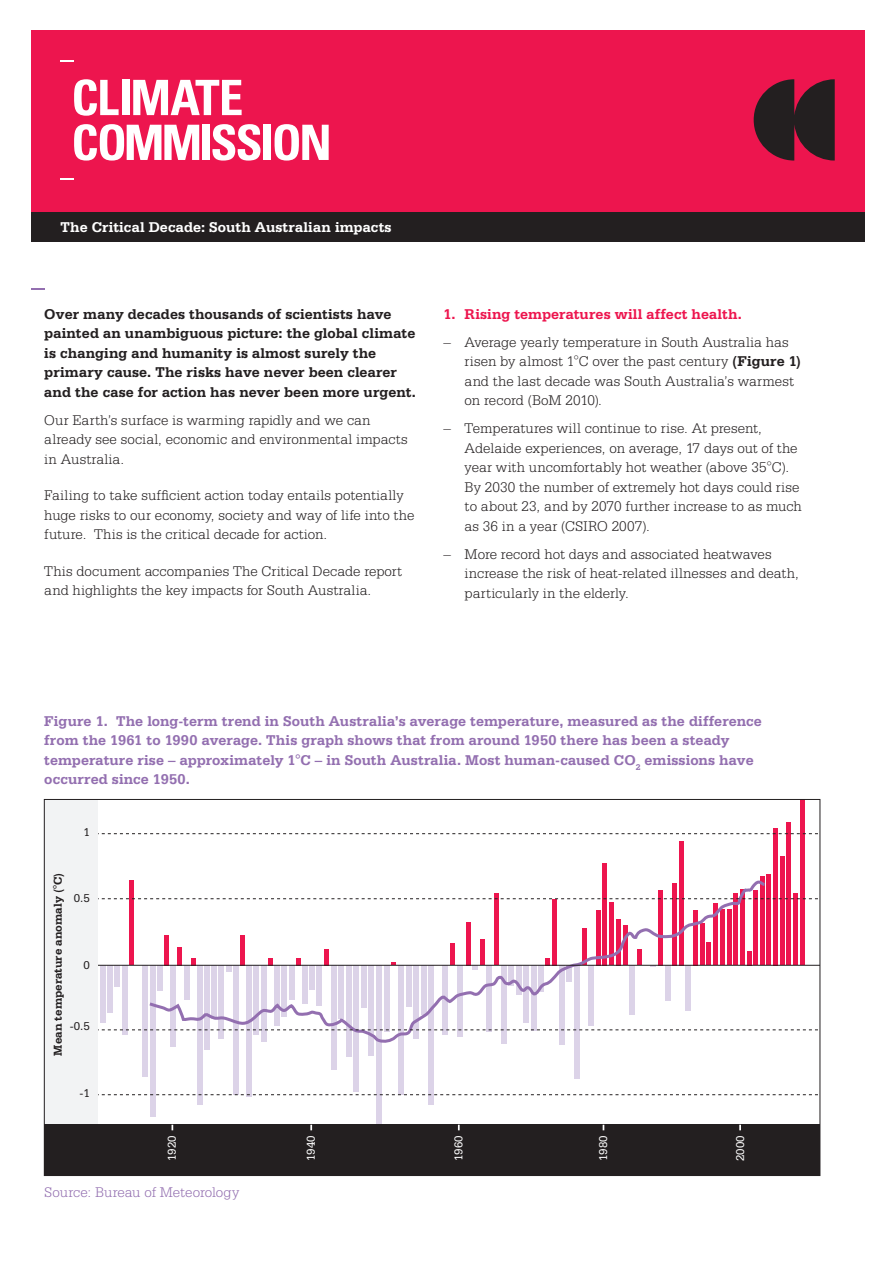
<style>
.page{position:relative;width:894px;height:1263px;background:#fff}
.page>*{position:absolute;margin:0;border:0;box-sizing:border-box;transform-origin:0 0}
.t1{font:300 15px/19.5px "Serifa BT";color:#231f20}
.t2{font:700 15px/19.5px "Serifa BT";letter-spacing:.01em;color:#936fb0}
.t3{font:700 15px/19.5px "Serifa BT";letter-spacing:.005em;color:#231f20}
.t4{font:700 15px "Serifa BT";letter-spacing:.01em;color:#fff}
.t5{font:700 15px "Serifa BT";letter-spacing:.01em;color:#ed154e}
.t6{font:300 15px "Serifa BT";letter-spacing:-.005em;color:#936fb0}
.t7{font:700 12.15px "Serifa BT";color:#231f20}
.t8{font:12.15px "Serifa BT";color:#fff}
.t9{font:12.15px "Serifa BT";color:#231f20}
.s1{font-weight:700}
</style>
<div class="page">
<div style="left:31px;top:30px;width:833px;height:182px;background:#ed154e"></div>
<div style="left:31px;top:212px;width:833px;height:29px;background:#231f20"></div>
<svg style="left:31px;top:288px;width:13px;height:2px"></svg>
<div style="left:100px;top:965px;width:6px;height:57px;background:#dcd3e8"></div>
<div style="left:108px;top:965px;width:5px;height:48px;background:#dcd3e8"></div>
<div style="left:115px;top:965px;width:5px;height:22px;background:#dcd3e8"></div>
<div style="left:233px;top:965px;width:5px;height:130px;background:#dcd3e8"></div>
<div style="left:246px;top:965px;width:6px;height:132px;background:#dcd3e8"></div>
<div style="left:428px;top:965px;width:6px;height:139px;background:#dcd3e8"></div>
<div style="left:574px;top:965px;width:6px;height:113px;background:#dcd3e8"></div>
<div style="left:369px;top:965px;width:5px;height:90px;background:#dcd3e8"></div>
<div style="left:376px;top:965px;width:6px;height:159px;background:#dcd3e8"></div>
<div style="left:398px;top:965px;width:6px;height:130px;background:#dcd3e8"></div>
<div style="left:331px;top:965px;width:5px;height:104px;background:#dcd3e8"></div>
<div style="left:346px;top:965px;width:5px;height:91px;background:#dcd3e8"></div>
<div style="left:353px;top:965px;width:6px;height:126px;background:#dcd3e8"></div>
<div style="left:170px;top:965px;width:6px;height:82px;background:#dcd3e8"></div>
<div style="left:197px;top:965px;width:6px;height:139px;background:#dcd3e8"></div>
<div style="left:204px;top:965px;width:6px;height:85px;background:#dcd3e8"></div>
<div style="left:122px;top:965px;width:5px;height:70px;background:#dcd3e8"></div>
<div style="left:143px;top:965px;width:5px;height:112px;background:#dcd3e8"></div>
<div style="left:150px;top:965px;width:5px;height:151px;background:#dcd3e8"></div>
<div style="left:129px;top:880px;width:5px;height:85px;background:#ed154e"></div>
<div style="left:602px;top:863px;width:5px;height:102px;background:#ed154e"></div>
<div style="left:793px;top:893px;width:5px;height:72px;background:#ed154e"></div>
<div style="left:786px;top:822px;width:5px;height:143px;background:#ed154e"></div>
<hr style="left:780px;top:856px;width:4px;height:109px;background:#ed154e">
<div style="left:773px;top:828px;width:5px;height:137px;background:#ed154e"></div>
<div style="left:766px;top:874px;width:5px;height:91px;background:#ed154e"></div>
<hr style="left:760px;top:876px;width:4px;height:89px;background:#ed154e">
<hr style="left:800px;top:799px;width:4px;height:166px;background:#ed154e">
<hr style="left:679px;top:841px;width:4px;height:124px;background:#ed154e">
<svg style="left:146px;top:878px;width:622px;height:168px"></svg>
<svg style="left:97px;top:833px;width:721px;height:1px"></svg>
<svg style="left:97px;top:898px;width:721px;height:1px"></svg>
<hr style="left:90px;top:965px;width:730px;height:1px;background:#231f20">
<svg style="left:97px;top:1029px;width:721px;height:1px"></svg>
<svg style="left:97px;top:1094px;width:721px;height:1px"></svg>
<div style="left:44px;top:799px;width:53px;height:342px;background:#f2f3f4"></div>
<div style="left:44px;top:1124px;width:776px;height:51px;background:#231f20"></div>
<svg style="left:171px;top:1124px;width:2px;height:6px"></svg>
<svg style="left:310px;top:1124px;width:2px;height:6px"></svg>
<svg style="left:458px;top:1124px;width:2px;height:6px"></svg>
<svg style="left:602px;top:1124px;width:2px;height:6px"></svg>
<svg style="left:739px;top:1124px;width:2px;height:6px"></svg>
<svg style="left:74px;top:79px;width:45px;height:37px"></svg>
<div style="left:122px;top:80px;width:7px;height:35px;background:#fff"></div>
<svg style="left:133px;top:80px;width:109px;height:35px"></svg>
<svg style="left:74px;top:124px;width:125px;height:37px"></svg>
<div style="left:202px;top:125px;width:8px;height:35px;background:#fff"></div>
<svg style="left:212px;top:124px;width:48px;height:37px"></svg>
<div style="left:264px;top:125px;width:7px;height:35px;background:#fff"></div>
<svg style="left:275px;top:124px;width:54px;height:37px"></svg>
<svg style="left:61px;top:178px;width:13px;height:2px"></svg>
<svg style="left:61px;top:60px;width:13px;height:2px"></svg>
<svg style="left:753px;top:79px;width:81px;height:82px"></svg>
<p class="t4" style="left:61px;top:218px;width:332px">The Critical Decade: South Australian impacts</p>
<p class="t3" style="left:44px;top:303px;width:373px">Over many decades thousands of scientists have painted an unambiguous picture: the global climate is changing and humanity is almost surely the primary cause. The risks have never been clearer and the case for action has never been more urgent.</p>
<p class="t1" style="left:44px;top:410px;width:365px">Our Earth’s surface is warming rapidly and we can already see social, economic and environmental impacts in Australia.</p>
<p class="t1" style="left:44px;top:485px;width:372px">Failing to take sufficient action today entails potentially huge risks to our economy, society and way of life into the future. This is the critical decade for action.</p>
<p class="t1" style="left:44px;top:561px;width:359px">This document accompanies The Critical Decade report and highlights the key impacts for South Australia.</p>
<p class="t5" style="left:443px;top:304px;width:300px">1. Rising temperatures will affect health.</p>
<p class="t1" style="left:464px;top:332px;width:338px;text-indent:-21px">– Average yearly temperature in South Australia has risen by almost 1°C over the past century <span class="s1">(Figure 1) </span>and the last decade was South Australia’s warmest on record (BoM 2010).</p>
<p class="t1" style="left:464px;top:418px;width:339px;text-indent:-21px">– Temperatures will continue to rise. At present, Adelaide experiences, on average, 17 days out of the year with uncomfortably hot weather (above 35°C).<br>By 2030 the number of extremely hot days could rise to about 23, and by 2070 further increase to as much as 36 in a year (CSIRO 2007).</p>
<p class="t1" style="left:464px;top:544px;width:336px;text-indent:-21px">– More record hot days and associated heatwaves increase the risk of heat-related illnesses and death, particularly in the elderly.</p>
<p class="t2" style="left:44px;top:710px;width:719px">Figure 1. The long-term trend in South Australia’s average temperature, measured as the difference from the 1961 to 1990 average. This graph shows that from around 1950 there has been a steady temperature rise – approximately 1°C – in South Australia. Most human-caused CO<sub>2</sub> emissions have occurred since 1950.</p>
<p class="t9" style="left:83px;top:825px;width:8px">1</p>
<p class="t7" style="left:50px;top:1055px;width:184px;rotate:-90deg">Mean temperature anomaly (°C)</p>
<p class="t9" style="left:74px;top:891px;width:17px">0.5</p>
<p class="t9" style="left:83px;top:957px;width:8px">0</p>
<p class="t9" style="left:70px;top:1018px;width:21px">-0.5</p>
<p class="t9" style="left:79px;top:1085px;width:12px">-1</p>
<p class="t8" style="left:165px;top:1160px;width:27px;rotate:-90deg">1920</p>
<p class="t8" style="left:303px;top:1160px;width:27px;rotate:-90deg">1940</p>
<p class="t8" style="left:451px;top:1160px;width:27px;rotate:-90deg">1960</p>
<p class="t8" style="left:596px;top:1160px;width:27px;rotate:-90deg">1980</p>
<p class="t8" style="left:733px;top:1160px;width:27px;rotate:-90deg">2000</p>
<p class="t6" style="left:44px;top:1183px;width:196px">Source: Bureau of Meteorology</p>
</div>
